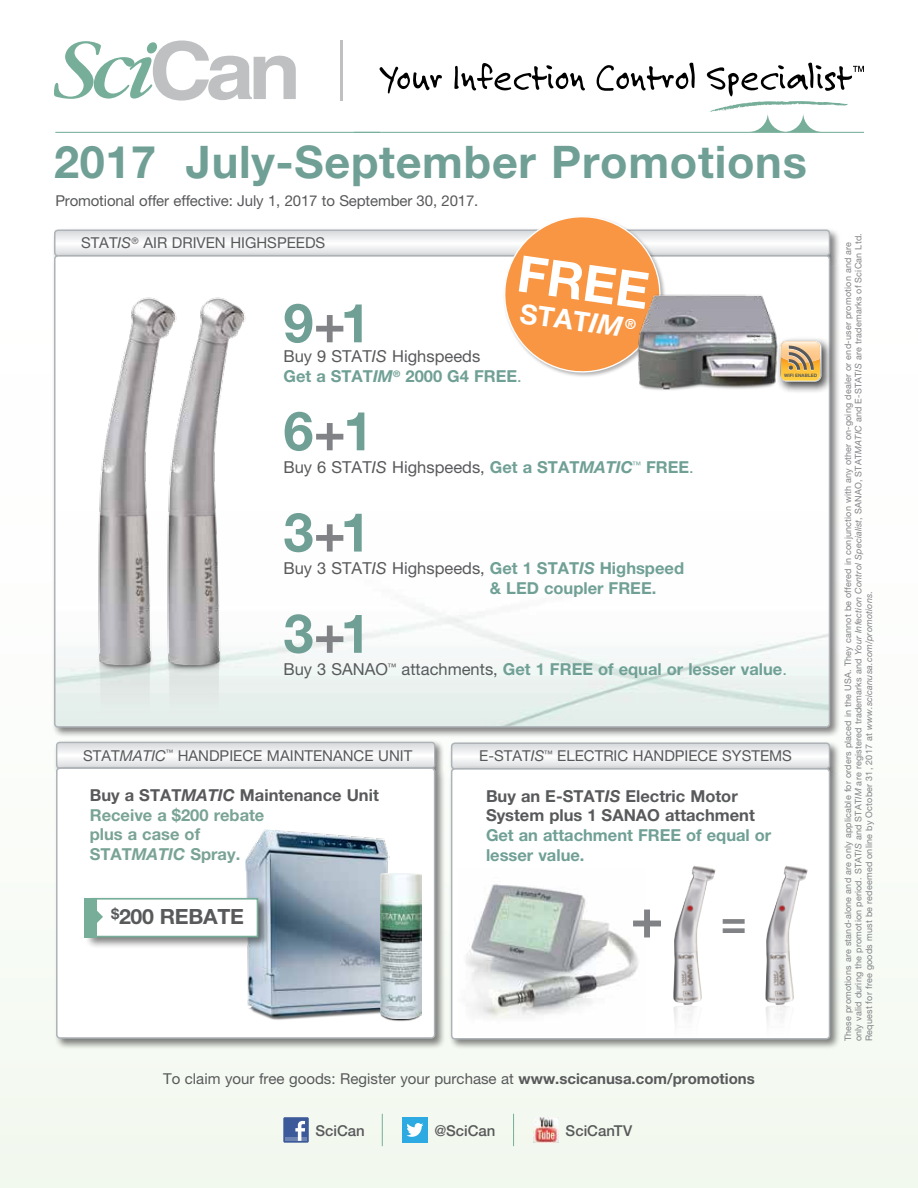
<style>
.page{position:relative;width:918px;height:1188px;background:#fff}
.page>*{position:absolute;margin:0;border:0;box-sizing:border-box;transform-origin:0 0}
.t1{font:700 55.35px "Helvetica Neue LT Pro";color:#808285}
.t2{font:700 54px "Helvetica Neue LT Pro";color:#70a095}
.t3{font:700 50.55px "Helvetica Neue LT Pro";color:#fff}
.t4{font:700 45px "Helvetica Neue LT Pro";letter-spacing:.015em;color:#70a095}
.t5{font:700 43.35px "Helvetica Neue LT Pro";color:#808285}
.t6{font:700 27.45px "Helvetica Neue LT Pro";color:#fff}
.t7{font:700 21px "Helvetica Neue LT Pro";letter-spacing:-.015em;color:#58595b}
.t8{font:700 16.5px/19.8px "Helvetica Neue LT Pro";color:#70a095}
.t9{font:16.5px/19.8px "Helvetica Neue LT Pro";color:#58595b}
.t10{font:700 16.5px/19.8px "Helvetica Neue LT Pro";color:#79a395}
.t11{font:700 16.5px/19.8px "Helvetica Neue LT Pro";color:#58595b}
.t12{font:15px "Helvetica Neue LT Pro";color:#58595b}
.t13{font:500 15px "Helvetica Neue LT Pro";color:#58595b}
.t14{font:9px/10.5px "Helvetica Neue LT Pro";letter-spacing:.02em;color:#808285}
.t15{font:700 4.65px "Helvetica Neue LT Pro";color:#58595b}
.s1{font-style:italic}
.s2{color:#808285}
.s3{font-weight:700;color:#70a095}
.s4{font-weight:700;font-style:italic;color:#70a095}
.s5{color:#70a095}
.s6{font-weight:400;color:#58595b}
.s7{font-weight:400;font-style:italic;color:#58595b}
.s8{font-weight:400}
.s9{color:#58595b}
.s10{font-style:italic;color:#58595b}
.s11{font-weight:700}
</style>
<div class="page">
<div style="left:0;top:0;width:918px;height:1188px;background:linear-gradient(to right,#fafcf8,#fafcf9)"></div>
<div style="left:283px;top:1117px;width:26px;height:26px;background:#3c5a99"></div>
<hr style="left:285px;top:1137px;width:22px;height:4px;background:#6d84b3">
<svg style="left:295px;top:1121px;width:10px;height:20px"></svg>
<img style="left:533px;top:1117px;width:26px;height:26px">
<div style="left:402px;top:1117px;width:26px;height:26px;background:#2caae1"></div>
<svg style="left:406px;top:1123px;width:17px;height:14px"></svg>
<hr style="left:382px;top:1114px;width:1px;height:32px;background:#76ae99">
<hr style="left:513px;top:1114px;width:1px;height:32px;background:#76ae99">
<div style="left:52px;top:253px;width:789px;height:485px;background:#000;opacity:.5"></div>
<svg style="left:55px;top:256px;width:775px;height:471px"></svg>
<img style="left:184px;top:381px;width:70px;height:347px">
<img style="left:94px;top:381px;width:90px;height:347px">
<div style="left:449px;top:740px;width:392px;height:40px;background:#000;opacity:.5"></div>
<svg style="left:454px;top:743px;width:376px;height:23px"></svg>
<div style="left:451px;top:742px;width:379px;height:28px;border:2px solid #aeb3b8;border-radius:3px"></div>
<div style="left:449px;top:766px;width:392px;height:284px;background:#000;opacity:.5"></div>
<div style="left:452px;top:769px;width:378px;height:270px;background:#fff;border-radius:3px"></div>
<div style="left:451px;top:768px;width:379px;height:272px;border:2px solid #aeb3b8;border-radius:3px"></div>
<img style="left:466px;top:884px;width:172px;height:135px">
<img style="left:673px;top:865px;width:42px;height:207px">
<img style="left:765px;top:865px;width:43px;height:207px">
<img style="left:639px;top:381px;width:137px;height:9px">
<hr style="left:354px;top:132px;width:510px;height:1px;background:#76ae99">
<hr style="left:55px;top:132px;width:325px;height:1px;background:#76ae99">
<div style="left:776px;top:336px;width:57px;height:58px;background:#000;opacity:.75"></div>
<svg style="left:780px;top:341px;width:42px;height:41px"></svg>
<svg style="left:55px;top:210px;width:775px;height:171px"></svg>
<svg style="left:54px;top:40px;width:242px;height:61px"></svg>
<hr style="left:340px;top:41px;width:3px;height:60px;background:#bec0c2">
<svg style="left:379px;top:66px;width:63px;height:28px"></svg>
<svg style="left:454px;top:63px;width:132px;height:28px"></svg>
<svg style="left:595px;top:62px;width:100px;height:29px"></svg>
<svg style="left:705px;top:62px;width:159px;height:70px"></svg>
<div style="left:54px;top:739px;width:391px;height:40px;background:#000;opacity:.5"></div>
<svg style="left:58px;top:742px;width:377px;height:23px"></svg>
<div style="left:56px;top:742px;width:379px;height:27px;border:1px solid #aeb3b8;border-radius:3px"></div>
<div style="left:54px;top:765px;width:392px;height:285px;background:#000;opacity:.5"></div>
<div style="left:57px;top:768px;width:378px;height:270px;background:#fff;border-radius:3px"></div>
<div style="left:56px;top:767px;width:379px;height:272px;border:2px solid #aeb3b8;border-radius:3px"></div>
<img style="left:246px;top:830px;width:144px;height:190px">
<svg style="left:381px;top:1018px;width:37px;height:3px"></svg>
<img style="left:381px;top:873px;width:40px;height:145px">
<div style="left:84px;top:896px;width:186px;height:53px;background:#000;opacity:.5"></div>
<div style="left:88px;top:899px;width:170px;height:38px;background:#fff"></div>
<div style="left:87px;top:898px;width:171px;height:39px;border:2px solid #76ae99"></div>
<div style="left:85px;top:898px;width:12px;height:39px;background:#76ae99"></div>
<svg style="left:97px;top:911px;width:6px;height:12px"></svg>
<h3 class="t4" style="left:54px;top:134px;width:754px">2017 July-September Promotions</h3>
<h3 class="t12" style="left:55px;top:192px;width:425px">Promotional offer effective: July 1, 2017 to September 30, 2017.</h3>
<h3 class="t12" style="left:81px;top:234px;width:246px">STAT<span class="s1">IS</span><sup>®</sup> AIR DRIVEN HIGHSPEEDS</h3>
<h3 class="t3" style="left:522px;top:242px;width:134px;rotate:8deg">FREE</h3>
<h3 class="t6" style="left:523px;top:296px;width:118px;rotate:8deg">STAT<span class="s1">IM</span><sup>®</sup></h3>
<h2 class="t2" style="left:284px;top:290px;width:89px">9<span class="s2">+</span>1</h2>
<h3 class="t9" style="left:284px;top:346px;width:240px">Buy 9 STAT<span class="s1">IS</span> Highspeeds<br><span class="s3">Get a STAT</span><span class="s4">IM</span><sup>®</sup> <span class="s3">2000 G4 FREE</span><span class="s5">.</span></h3>
<p class="t15" style="left:784px;top:372px;width:35px">WIFI ENABLED</p>
<h2 class="t2" style="left:284px;top:398px;width:91px">6<span class="s2">+</span>1</h2>
<h3 class="t9" style="left:284px;top:457px;width:412px">Buy 6 STAT<span class="s1">IS</span> Highspeeds, <span class="s3">Get a STAT</span><span class="s4">MATIC</span><sup>™</sup> <span class="s3">FREE</span><span class="s5">.</span></h3>
<h2 class="t2" style="left:284px;top:499px;width:89px">3<span class="s2">+</span>1</h2>
<h3 class="t8" style="left:490px;top:558px;width:196px;text-indent:-206px"><span class="s6">Buy 3 STAT</span><span class="s7">IS</span> <span class="s6">Highspeeds,</span> Get 1 STAT<span class="s1">IS</span> Highspeed &amp; LED coupler FREE.</h3>
<h2 class="t2" style="left:284px;top:600px;width:89px">3<span class="s2">+</span>1</h2>
<h3 class="t8" style="left:284px;top:659px;width:505px"><span class="s6">Buy 3 SANAO</span><sup>™</sup> <span class="s6">attachments,</span> Get 1 FREE of equal or lesser value<span class="s8">.</span></h3>
<h3 class="t12" style="left:83px;top:746px;width:331px">STAT<span class="s1">MATIC</span><sup>™</sup> HANDPIECE MAINTENANCE UNIT</h3>
<h3 class="t10" style="left:90px;top:785px;width:291px"><span class="s9">Buy a STAT</span><span class="s10">MATIC</span> <span class="s9">Maintenance Unit<br></span>Receive a $200 rebate<br>plus a case of<br>STAT<span class="s1">MATIC</span> Spray.</h3>
<h3 class="t7" style="left:111px;top:904px;width:134px"><sup>$</sup>200 REBATE</h3>
<h3 class="t12" style="left:479px;top:747px;width:314px">E-STAT<span class="s1">IS</span><sup>™</sup> ELECTRIC HANDPIECE SYSTEMS</h3>
<h3 class="t11" style="left:486px;top:785px;width:270px">Buy an E-STAT<span class="s1">IS</span> Electric Motor<br>System plus 1 SANAO attachment</h3>
<h3 class="t8" style="left:486px;top:825px;width:287px">Get an attachment FREE of equal or lesser value.</h3>
<h1 class="t1" style="left:630px;top:884px;width:35px">+</h1>
<h3 class="t5" style="left:721px;top:895px;width:27px">=</h3>
<h3 class="t12" style="left:163px;top:1070px;width:593px">To claim your free goods: Register your purchase at <span class="s11">www.scicanusa.com/promotions</span></h3>
<h3 class="t13" style="left:316px;top:1122px;width:51px">SciCan</h3>
<h3 class="t13" style="left:434px;top:1122px;width:63px">@SciCan</h3>
<h3 class="t13" style="left:566px;top:1122px;width:68px">SciCanTV</h3>
<p class="t14" style="left:842px;top:1041px;width:809px;rotate:-90deg">These promotions are stand-alone and are only applicable for orders placed in the USA. They cannot be offered in conjunction with any other on-going dealer or end-user promotion and are only valid during the promotion period. STAT<span class="s1">IS</span> and STAT<span class="s1">IM</span> are registered trademarks and <span class="s1">Your Infection Control Specialist</span>, SANAO, STAT<span class="s1">MATIC</span> and E-STAT<span class="s1">IS</span> are trademarks of SciCan Ltd.<br>Request for free goods must be redeemed online by October 31, 2017 at <span class="s1">www.scicanusa.com/promotions</span>.</p>
</div>
